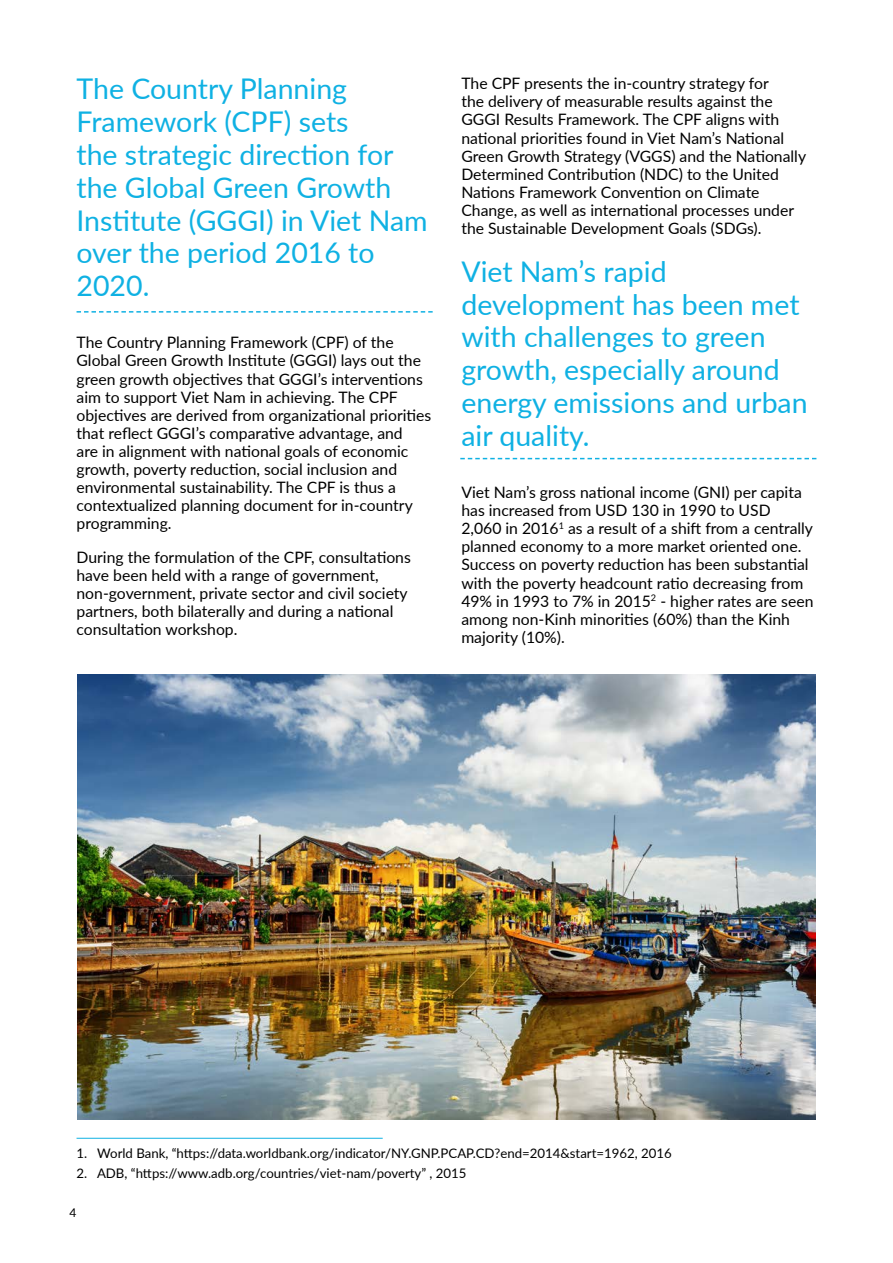
<style>
.page{position:relative;width:893px;height:1263px;background:#fff}
.page>*{position:absolute;margin:0;border:0;box-sizing:border-box;transform-origin:0 0}
.t1{font:28.5px/32.8px "Lato";color:#0fb1e3}
.t2{font:15.75px/18.1px "Lato";color:#000}
.t3{font:13.2px "Lato";color:#000}
.t4{font:12px "Lato";color:#000}
</style>
<div class="page">
<svg style="left:77px;top:311px;width:356px;height:2px"></svg>
<svg style="left:460px;top:458px;width:356px;height:1px"></svg>
<img style="left:77px;top:675px;width:739px;height:444px">
<hr style="left:77px;top:1138px;width:306px;height:1px;background:#0fb1e3">
<h1 class="t1" style="left:77px;top:71px;width:353px">The Country Planning<br>Framework (CPF) sets<br>the strategic direction for the Global Green Growth<br>Institute (GGGI) in Viet Nam over the period 2016 to<br>2020.</h1>
<p class="t2" style="left:77px;top:333px;width:356px">The Country Planning Framework (CPF) of the Global Green Growth Institute (GGGI) lays out the green growth objectives that GGGI’s interventions aim to support Viet Nam in achieving. The CPF objectives are derived from organizational priorities that reflect GGGI’s comparative advantage, and<br>are in alignment with national goals of economic growth, poverty reduction, social inclusion and environmental sustainability. The CPF is thus a contextualized planning document for in-country programming.</p>
<p class="t2" style="left:77px;top:547px;width:336px">During the formulation of the CPF, consultations have been held with a range of government, non-government, private sector and civil society partners, both bilaterally and during a national consultation workshop.</p>
<p class="t2" style="left:461px;top:74px;width:346px">The CPF presents the in-country strategy for<br>the delivery of measurable results against the GGGI Results Framework. The CPF aligns with national priorities found in Viet Nam’s National Green Growth Strategy (VGGS) and the Nationally Determined Contribution (NDC) to the United Nations Framework Convention on Climate Change, as well as international processes under the Sustainable Development Goals (SDGs).</p>
<h1 class="t1" style="left:461px;top:254px;width:348px">Viet Nam’s rapid development has been met with challenges to green growth, especially around energy emissions and urban air quality.</h1>
<p class="t2" style="left:461px;top:482px;width:354px">Viet Nam’s gross national income (GNI) per capita has increased from USD 130 in 1990 to USD 2,060 in 2016<sup>1</sup> as a result of a shift from a centrally planned economy to a more market oriented one.<br>Success on poverty reduction has been substantial with the poverty headcount ratio decreasing from 49% in 1993 to 7% in 2015<sup>2</sup> - higher rates are seen among non-Kinh minorities (60%) than the Kinh majority (10%).</p>
<p class="t3" style="left:77px;top:1144px;width:597px">1. World Bank, “https://data.worldbank.org/indicator/NY.GNP.PCAP.CD?end=2014&amp;start=1962, 2016</p>
<p class="t3" style="left:77px;top:1163px;width:391px">2. ADB, “https://www.adb.org/countries/viet-nam/poverty” , 2015</p>
<p class="t4" style="left:70px;top:1204px;width:8px">4</p>
</div>
